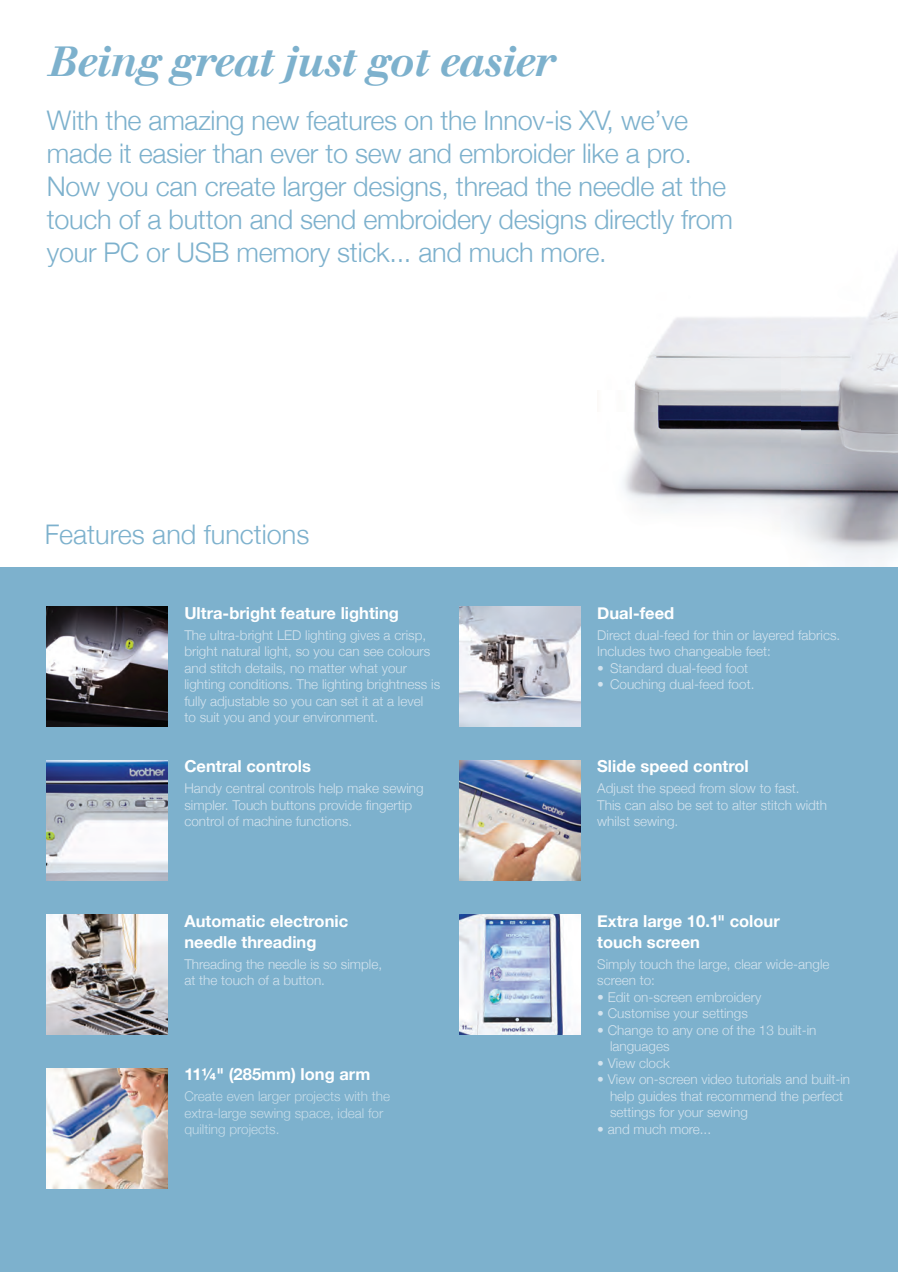
<style>
.page{position:relative;width:898px;height:1272px;background:#fff}
.page>*{position:absolute;margin:0;border:0;box-sizing:border-box;transform-origin:0 0}
.t1{font:italic 500 42px "Walbaum";letter-spacing:-.025em;color:#7db1cd}
.t2{font:300 27px/33px "Helvetica Neue";letter-spacing:-.01em;color:#7db1cd}
.t3{font:700 16.5px/21px "Helvetica Neue";color:#fff}
.t4{font:300 13.5px/16.5px "Helvetica Neue";color:#d3e3ee}
.t5{font:300 13.5px/16.5px "Helvetica Neue";color:#c5dce9}
</style>
<div class="page">
<img style="left:623px;top:254px;width:274px;height:313px">
<div style="left:0;top:567px;width:897px;height:704px;background:#7db1cd"></div>
<img style="left:47px;top:1068px;width:120px;height:119px">
<img style="left:47px;top:914px;width:120px;height:120px">
<img style="left:459px;top:914px;width:121px;height:120px">
<img style="left:47px;top:760px;width:120px;height:120px">
<img style="left:459px;top:760px;width:121px;height:120px">
<img style="left:47px;top:607px;width:120px;height:119px">
<img style="left:459px;top:607px;width:121px;height:119px">
<h1 class="t1" style="left:47px;top:37px;width:508px">Being great just got easier</h1>
<p class="t2" style="left:47px;top:102px;width:687px">With the amazing new features on the Innov-is XV, we’ve made it easier than ever to sew and embroider like a pro.<br>Now you can create larger designs, thread the needle at the touch of a button and send embroidery designs directly from your PC or USB memory stick... and much more.</p>
<h2 class="t2" style="left:45px;top:516px;width:266px">Features and functions</h2>
<p class="t3" style="left:184px;top:602px;width:216px">Ultra-bright feature lighting</p>
<p class="t4" style="left:184px;top:626px;width:257px">The ultra-bright LED lighting gives a crisp, bright natural light, so you can see colours and stitch details, no matter what your lighting conditions. The lighting brightness is fully adjustable so you can set it at a level<br>to suit you and your environment.</p>
<p class="t3" style="left:184px;top:756px;width:128px">Central controls</p>
<p class="t4" style="left:184px;top:779px;width:241px">Handy central controls help make sewing simpler. Touch buttons provide fingertip control of machine functions.</p>
<p class="t3" style="left:184px;top:910px;width:165px">Automatic electronic needle threading</p>
<p class="t4" style="left:184px;top:955px;width:199px">Threading the needle is so simple, at the touch of a button.</p>
<p class="t3" style="left:184px;top:1064px;width:187px">11¼" (285mm) long arm</p>
<p class="t5" style="left:184px;top:1087px;width:207px">Create even larger projects with the extra-large sewing space, ideal for quilting projects.</p>
<p class="t3" style="left:597px;top:602px;width:78px">Dual-feed</p>
<p class="t4" style="left:597px;top:626px;width:244px">Direct dual-feed for thin or layered fabrics.<br>Includes two changeable feet:</p>
<p class="t4" style="left:597px;top:659px;width:152px">• Standard dual-feed foot</p>
<p class="t4" style="left:597px;top:675px;width:159px">• Couching dual-feed foot.</p>
<p class="t3" style="left:597px;top:756px;width:153px">Slide speed control</p>
<p class="t4" style="left:597px;top:779px;width:231px">Adjust the speed from slow to fast.<br>This can also be set to alter stitch width whilst sewing.</p>
<p class="t3" style="left:597px;top:910px;width:184px">Extra large 10.1" colour touch screen</p>
<p class="t4" style="left:597px;top:955px;width:234px">Simply touch the large, clear wide-angle screen to:</p>
<p class="t4" style="left:597px;top:987px;width:166px">• Edit on-screen embroidery</p>
<p class="t4" style="left:597px;top:1004px;width:152px">• Customise your settings</p>
<p class="t4" style="left:609px;top:1020px;width:208px;text-indent:-13px">• Change to any one of the 13 built-in languages</p>
<p class="t4" style="left:597px;top:1053px;width:74px">• View clock</p>
<p class="t4" style="left:609px;top:1070px;width:241px;text-indent:-13px">• View on-screen video tutorials and built-in help guides that recommend the perfect settings for your sewing</p>
<p class="t4" style="left:597px;top:1119px;width:115px">• and much more...</p>
</div>
